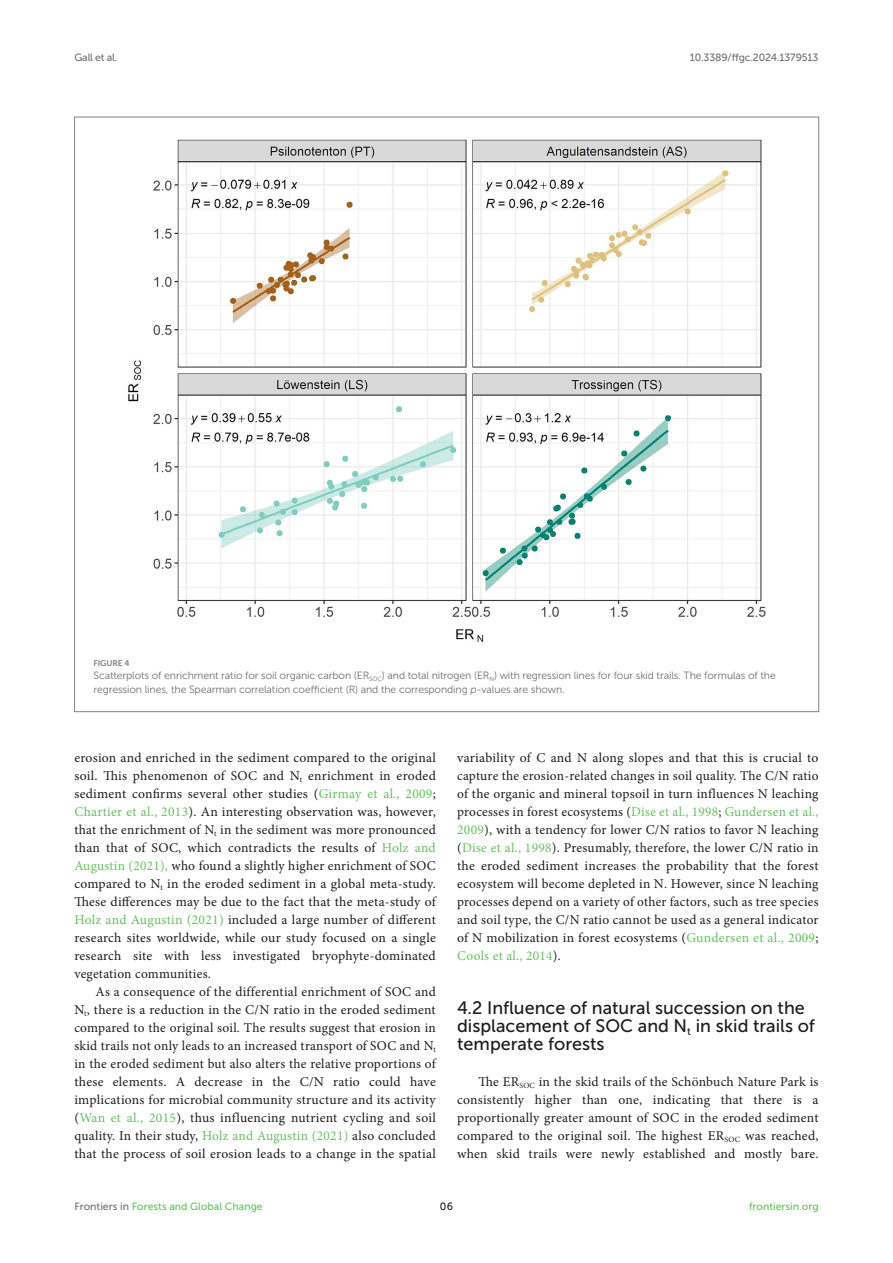
<style>
.page{position:relative;width:893px;height:1263px;background:#fff}
.page>*{position:absolute;margin:0;border:0;box-sizing:border-box;transform-origin:0 0}
.HEAD_2{font:18px/18px "Museo Sans 500";color:#1b1c1b}
.TEXT{font:13.5px/18px "Minion Pro";letter-spacing:.02em;color:#1b1c1b;text-align:justify}
.TEXT_FLUSH{font:13.5px/18px "Minion Pro";letter-spacing:.015em;color:#1b1c1b;text-align:justify}
.FIG_LEG{font:10.5px/13.5px "Museo Sans 300";letter-spacing:-.01em;color:#706f70}
.t1{font:10.5px "Museo Sans 500";color:#65c161}
.t2{font:10.5px "Museo Sans 500";letter-spacing:-.015em;color:#706f70}
.t3{font:10.5px "Museo Sans 500";color:#1b1c1b}
.FIG_HD{font:8.25px "Museo Sans 700";letter-spacing:-.01em;color:#7e7f7f}
.s1{font-style:italic}
.s2{color:#65c161}
.s3{color:#706f70}
</style>
<div class="page">
<img style="left:127px;top:139px;width:639px;height:504px">
<p class="t2" style="left:74px;top:51px;width:45px">Gall et al.</p>
<p class="t2" style="left:690px;top:51px;width:130px">10.3389/ffgc.2024.1379513</p>
<p class="FIG_HD" style="left:94px;top:658px;width:37px">FIGURE 4</p>
<p class="FIG_LEG" style="left:94px;top:669px;width:684px">Scatterplots of enrichment ratio for soil organic carbon (ER<sub>SOC</sub>) and total nitrogen (ER<sub>N</sub>) with regression lines for four skid trails. The formulas of the regression lines, the Spearman correlation coefficient (R) and the corresponding <span class="s1">p</span>-values are shown.</p>
<p class="TEXT_FLUSH" style="left:74px;top:749px;width:363px">erosion and enriched in the sediment compared to the original soil. This phenomenon of SOC and N<sub>t</sub> enrichment in eroded sediment confirms several other studies (<span class="s2">Girmay et al., 2009</span>; <span class="s2">Chartier et al., 2013</span>). An interesting observation was, however, that the enrichment of N<sub>t</sub> in the sediment was more pronounced than that of SOC, which contradicts the results of <span class="s2">Holz and Augustin (2021),</span> who found a slightly higher enrichment of SOC compared to N<sub>t</sub> in the eroded sediment in a global meta-study.<br>These differences may be due to the fact that the meta-study of <span class="s2">Holz and Augustin (2021)</span> included a large number of different research sites worldwide, while our study focused on a single research site with less investigated bryophyte-dominated vegetation communities.</p>
<p class="TEXT" style="left:74px;top:983px;width:363px;text-indent:21px">As a consequence of the differential enrichment of SOC and N<sub>t</sub>, there is a reduction in the C/N ratio in the eroded sediment compared to the original soil. The results suggest that erosion in skid trails not only leads to an increased transport of SOC and N<sub>t </sub>in the eroded sediment but also alters the relative proportions of these elements. A decrease in the C/N ratio could have implications for microbial community structure and its activity (<span class="s2">Wan et al., 2015</span>), thus influencing nutrient cycling and soil quality. In their study, <span class="s2">Holz and Augustin (2021)</span> also concluded that the process of soil erosion leads to a change in the spatial</p>
<p class="TEXT" style="left:457px;top:749px;width:363px">variability of C and N along slopes and that this is crucial to capture the erosion-related changes in soil quality. The C/N ratio of the organic and mineral topsoil in turn influences N leaching processes in forest ecosystems (<span class="s2">Dise et al., 1998</span>; <span class="s2">Gundersen et al., 2009</span>), with a tendency for lower C/N ratios to favor N leaching (<span class="s2">Dise et al., 1998</span>). Presumably, therefore, the lower C/N ratio in the eroded sediment increases the probability that the forest ecosystem will become depleted in N. However, since N leaching processes depend on a variety of other factors, such as tree species and soil type, the C/N ratio cannot be used as a general indicator of N mobilization in forest ecosystems (<span class="s2">Gundersen et al., 2009</span>; <span class="s2">Cools et al., 2014</span>).</p>
<p class="HEAD_2" style="left:457px;top:999px;width:359px">4.2 Influence of natural succession on the displacement of SOC and N<sub>t</sub> in skid trails of temperate forests</p>
<p class="TEXT_FLUSH" style="left:457px;top:1073px;width:363px;text-indent:21px">The ER<sub>SOC</sub> in the skid trails of the Schönbuch Nature Park is consistently higher than one, indicating that there is a proportionally greater amount of SOC in the eroded sediment compared to the original soil. The highest ER<sub>SOC</sub> was reached, when skid trails were newly established and mostly bare.</p>
<p class="t1" style="left:74px;top:1200px;width:190px"><span class="s3">Frontiers in</span> Forests and Global Change</p>
<p class="t3" style="left:440px;top:1200px;width:15px">06</p>
<p class="t1" style="left:749px;top:1200px;width:71px">frontiersin.org</p>
</div>
